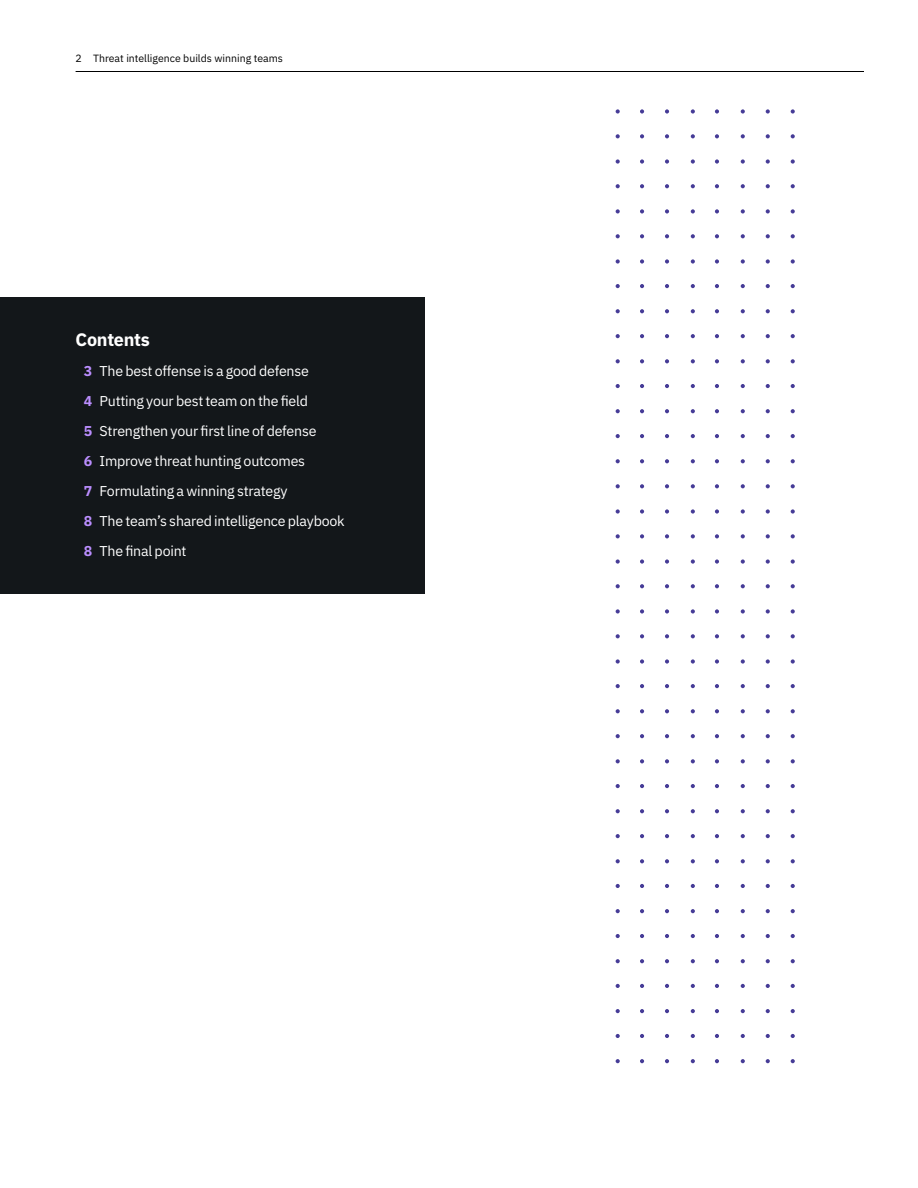
<style>
.page{position:relative;width:918px;height:1188px;background:#fff}
.page>*{position:absolute;margin:0;border:0;box-sizing:border-box;transform-origin:0 0}
.t1{font:700 18px "IBM Plex Sans";letter-spacing:-.015em;color:#fff}
.t2{font:14.25px/30px "IBM Plex Sans";letter-spacing:-.015em;color:#fff}
.t3{font:10.5px "IBM Plex Sans";color:#000}
.s1{font-weight:700;color:#bb8eff}
</style>
<div class="page">
<hr style="left:76px;top:71px;width:788px;height:1px;background:#000">
<div style="left:0;top:297px;width:424px;height:297px;background:#13171a"></div>
<svg style="left:616px;top:109px;width:179px;height:79px"></svg>
<p class="t3" style="left:76px;top:50px;width:209px">2 Threat intelligence builds winning teams</p>
<p class="t1" style="left:76px;top:325px;width:76px">Contents</p>
<p class="t2" style="left:84px;top:355px;width:262px"><span class="s1">3</span> The best offense is a good defense<br><span class="s1">4</span> Putting your best team on the field<br><span class="s1">5</span> Strengthen your first line of defense<br><span class="s1">6</span> Improve threat hunting outcomes<br><span class="s1">7</span> Formulating a winning strategy<br><span class="s1">8</span> The team’s shared intelligence playbook <span class="s1">8</span> The final point</p>
</div>
